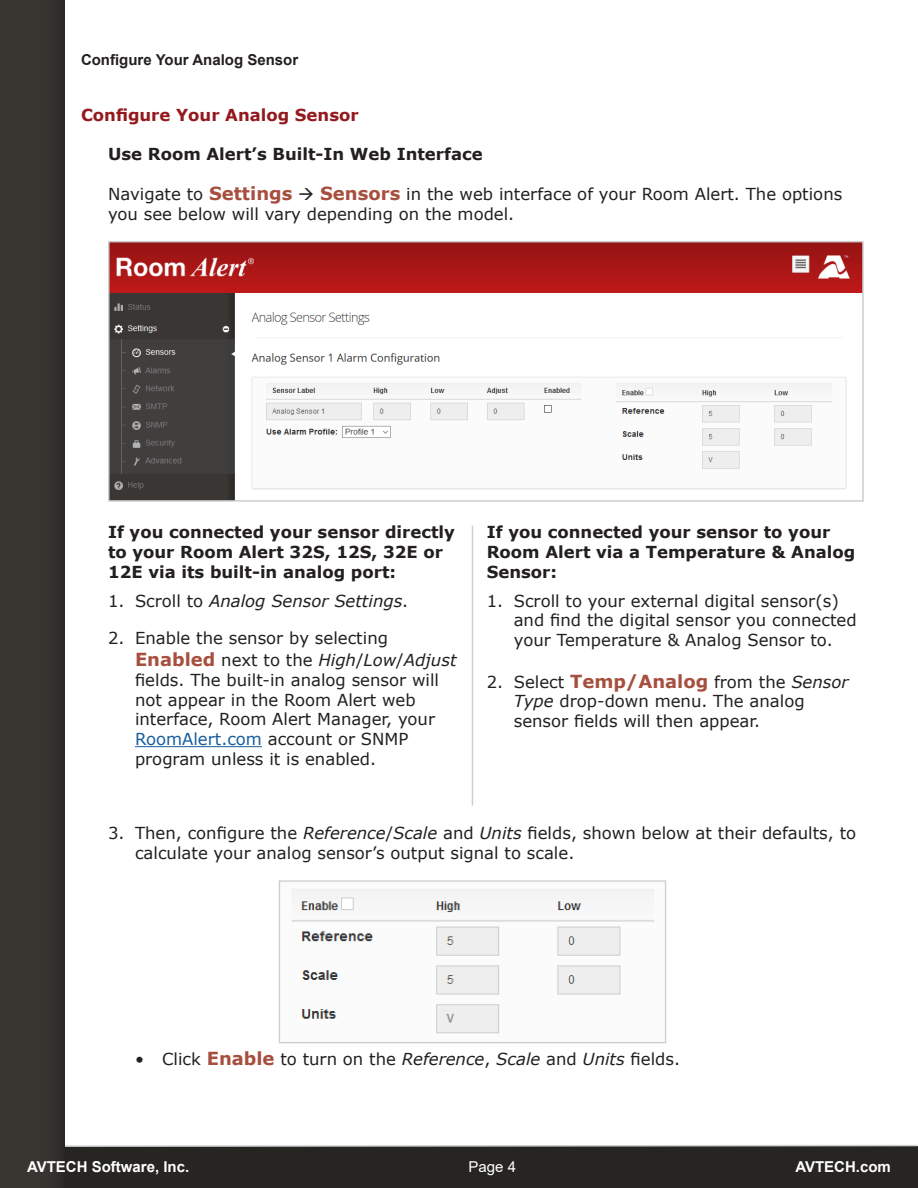
<style>
.page{position:relative;width:918px;height:1188px;background:#fff}
.page>*{position:absolute;margin:0;border:0;box-sizing:border-box;transform-origin:0 0}
.Body_Para_Indent{font:16.5px/19.8px "Verdana";color:#231f20}
.Body_Para_Indent-2{font:700 16.5px/19.8px "Verdana";color:#231f20}
.Body_Para{font:700 16.5px/19.8px "Verdana";color:#231f20}
.H2_Black_Indent{font:700 16.5px "Verdana";color:#231f20}
.t1{font:italic 16.5px "Verdana";color:#231f20}
.H1_Red{font:700 16.5px "Verdana";color:#93191d}
.t2{font:700 15px "Arial";color:#fff}
.t3{font:700 15px "Arial";color:#231f20}
.t4{font:15px "Arial";color:#fff}
.s1{font-weight:700;font-size:18px;color:#a74f3e}
.s2{font-style:normal}
.s3{font-style:italic}
.s4{color:#175d9e}
</style>
<div class="page">
<div style="left:0;top:1146px;width:918px;height:42px;background:#272522"></div>
<svg style="left:65px;top:1144px;width:853px;height:3px"></svg>
<div style="left:0;top:0;width:65px;height:1188px;background:#393632"></div>
<img style="left:111px;top:244px;width:750px;height:255px">
<div style="left:108px;top:241px;width:756px;height:261px;border:2px solid #cdcece"></div>
<hr style="left:472px;top:526px;width:1px;height:68px;background:#cdcece">
<hr style="left:472px;top:594px;width:1px;height:80px;background:#cdcece">
<hr style="left:472px;top:674px;width:1px;height:132px;background:#cdcece">
<hr style="left:135px;top:746px;width:127px;height:1px;background:#175d9e">
<img style="left:291px;top:889px;width:364px;height:145px">
<div style="left:279px;top:880px;width:387px;height:163px;border:1px solid #cdcece"></div>
<p class="t3" style="left:81px;top:49px;width:219px">Configure Your Analog Sensor</p>
<p class="H1_Red" style="left:81px;top:103px;width:279px">Configure Your Analog Sensor</p>
<p class="H2_Black_Indent" style="left:108px;top:143px;width:376px">Use Room Alert’s Built-In Web Interface</p>
<p class="Body_Para_Indent" style="left:108px;top:184px;width:736px">Navigate to <span class="s1">Settings</span> → <span class="s1">Sensors</span> in the web interface of your Room Alert. The options you see below will vary depending on the model.</p>
<p class="Body_Para_Indent-2" style="left:108px;top:522px;width:348px">If you connected your sensor directly to your Room Alert 32S, 12S, 32E or<br>12E via its built-in analog port:</p>
<p class="Body_Para" style="left:487px;top:522px;width:370px">If you connected your sensor to your<br>Room Alert via a Temperature &amp; Analog<br>Sensor:</p>
<p class="t1" style="left:108px;top:589px;width:302px"><span class="s2">1. Scroll to</span> Analog Sensor Settings<span class="s2">.</span></p>
<p class="Body_Para_Indent" style="left:135px;top:627px;width:323px;line-height:21.6px;text-indent:-27px">2. Enable the sensor by selecting<br><span class="s1">Enabled</span> next to the <span class="s3">High</span>/<span class="s3">Low</span>/<span class="s3">Adjust</span></p>
<p class="Body_Para_Indent" style="left:135px;top:670px;width:306px">fields. The built-in analog sensor will not appear in the Room Alert web interface, Room Alert Manager, your <span class="s4">RoomAlert.com</span> account or SNMP program unless it is enabled.</p>
<p class="Body_Para_Indent" style="left:514px;top:591px;width:344px;text-indent:-27px">1. Scroll to your external digital sensor(s) and find the digital sensor you connected your Temperature &amp; Analog Sensor to.</p>
<p class="Body_Para_Indent" style="left:514px;top:672px;width:336px;text-indent:-27px">2. Select <span class="s1">Temp/Analog</span> from the <span class="s3">Sensor<br>Type</span> drop-down menu. The analog sensor fields will then appear.</p>
<p class="Body_Para_Indent" style="left:135px;top:823px;width:723px;text-indent:-27px">3. Then, configure the <span class="s3">Reference</span>/<span class="s3">Scale</span> and <span class="s3">Units</span> fields, shown below at their defaults, to calculate your analog sensor’s output signal to scale.</p>
<p class="Body_Para_Indent" style="left:135px;top:1049px;width:547px">• Click <span class="s1">Enable</span> to turn on the <span class="s3">Reference</span>, <span class="s3">Scale</span> and <span class="s3">Units</span> fields.</p>
<p class="t2" style="left:27px;top:1156px;width:164px">AVTECH Software, Inc.</p>
<p class="t4" style="left:469px;top:1156px;width:49px">Page 4</p>
<p class="t2" style="left:795px;top:1156px;width:97px">AVTECH.com</p>
</div>
